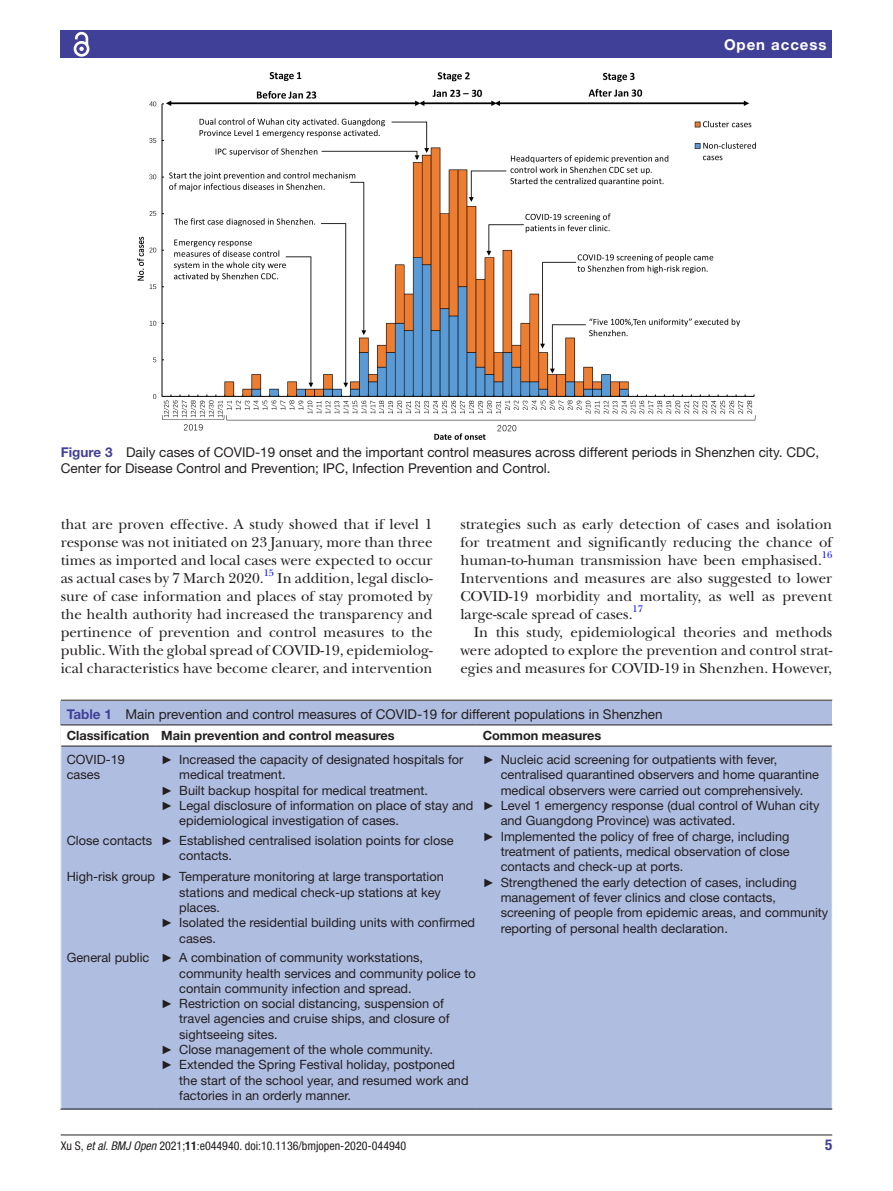
<style>
.page{position:relative;width:893px;height:1191px;background:#fff}
.page>*{position:absolute;margin:0;border:0;box-sizing:border-box;transform-origin:0 0}
.t1{font:15px/18px "New Baskerville";color:#231f20;text-align:justify}
.t2{font:700 15px "Helvetica Neue LT Std";letter-spacing:.065em;color:#fff}
.t3{font:700 condensed 15px "Helvetica Neue LT Std";color:#414099}
.t4{font:13.5px/16.2px "Helvetica Neue LT Std";color:#231f20}
.t5{font:12.75px/15.3px "Helvetica Neue LT Std";color:#231f20}
.t6{font:700 12.75px "Helvetica Neue LT Std";color:#231f20}
.t7{font:condensed 12px "Helvetica Neue LT Std";color:#231f20}
.t8{font:9.9px "New Baskerville";color:#00f}
.s1{font-weight:700;color:#414099}
.s2{font-family:"Arial";font-size:12px}
.s3{font-style:italic}
.s4{font-weight:700}
</style>
<div class="page">
<hr style="left:61px;top:1134px;width:771px;height:1px;background:#231f20">
<div style="left:61px;top:31px;width:771px;height:27px;background:#414099"></div>
<svg style="left:73px;top:31px;width:17px;height:26px"></svg>
<img style="left:138px;top:73px;width:617px;height:366px">
<div style="left:61px;top:700px;width:771px;height:409px;background:#afbde1"></div>
<hr style="left:61px;top:700px;width:771px;height:1px;background:#231f20">
<svg style="left:61px;top:746px;width:771px;height:362px"></svg>
<hr style="left:61px;top:724px;width:94px;height:1px;background:#231f20">
<hr style="left:155px;top:724px;width:322px;height:1px;background:#231f20">
<hr style="left:477px;top:724px;width:355px;height:1px;background:#231f20">
<hr style="left:477px;top:1108px;width:355px;height:1px;background:#231f20">
<hr style="left:61px;top:1108px;width:94px;height:1px;background:#231f20">
<hr style="left:155px;top:1108px;width:322px;height:1px;background:#231f20">
<svg style="left:60px;top:725px;width:773px;height:21px;background:#f5f5f5"></svg>
<p class="t2" style="left:724px;top:35px;width:104px">Open access</p>
<p class="t4" style="left:61px;top:444px;width:760px"><span class="s1">Figure 3</span> Daily cases of COVID-19 onset and the important control measures across different periods in Shenzhen city. CDC,<br>Center for Disease Control and Prevention; IPC, Infection Prevention and Control.</p>
<p class="t1" style="left:61px;top:515px;width:373px">that are proven effective. A study showed that if level 1 response was not initiated on 23 January, more than three times as imported and local cases were expected to occur as actual cases by 7 March 2020.</p>
<p class="t8" style="left:264px;top:567px;width:12px">15</p>
<p class="t1" style="left:61px;top:569px;width:373px;text-indent:216px">In addition, legal disclo&shy;sure of case information and places of stay promoted by the health authority had increased the transparency and pertinence of prevention and control measures to the public. With the global spread of COVID-19, epidemiolog&shy;ical characteristics have become clearer, and intervention</p>
<p class="t1" style="left:460px;top:515px;width:373px">strategies such as early detection of cases and isolation for treatment and significantly reducing the chance of human-to-human transmission have been emphasised.</p>
<p class="t8" style="left:822px;top:549px;width:12px">16</p>
<p class="t1" style="left:460px;top:569px;width:373px">Interventions and measures are also suggested to lower COVID-19 morbidity and mortality, as well as prevent large-scale spread of cases.</p>
<p class="t8" style="left:633px;top:603px;width:12px">17</p>
<p class="t1" style="left:460px;top:623px;width:373px;text-indent:14px">In this study, epidemiological theories and methods were adopted to explore the prevention and control strat&shy;egies and measures for COVID-19 in Shenzhen. However,</p>
<p class="t4" style="left:67px;top:705px;width:597px"><span class="s1">Table 1</span> Main prevention and control measures of COVID-19 for different populations in Shenzhen</p>
<p class="t6" style="left:67px;top:727px;width:330px">Classification Main prevention and control measures</p>
<p class="t6" style="left:483px;top:727px;width:120px">Common measures</p>
<p class="t5" style="left:67px;top:752px;width:60px">COVID-19 cases</p>
<p class="t5" style="left:161px;top:752px;width:304px"><span class="s2">►</span> Increased the capacity of designated hospitals for</p>
<p class="t5" style="left:483px;top:752px;width:296px"><span class="s2">►</span> Nucleic acid screening for outpatients with fever,</p>
<p class="t5" style="left:501px;top:767px;width:320px">centralised quarantined observers and home quarantine</p>
<p class="t5" style="left:501px;top:782px;width:304px">medical observers were carried out comprehensively.</p>
<p class="t5" style="left:483px;top:797px;width:338px"><span class="s2">►</span> Level 1 emergency response (dual control of Wuhan city</p>
<p class="t5" style="left:501px;top:813px;width:236px">and Guangdong Province) was activated.</p>
<p class="t5" style="left:483px;top:828px;width:308px"><span class="s2">►</span> Implemented the policy of free of charge, including</p>
<p class="t5" style="left:501px;top:843px;width:290px">treatment of patients, medical observation of close</p>
<p class="t5" style="left:501px;top:859px;width:184px">contacts and check-up at ports.</p>
<p class="t5" style="left:483px;top:874px;width:316px"><span class="s2">►</span> Strengthened the early detection of cases, including</p>
<p class="t5" style="left:501px;top:889px;width:277px">management of fever clinics and close contacts,</p>
<p class="t5" style="left:501px;top:905px;width:329px">screening of people from epidemic areas, and community</p>
<p class="t5" style="left:501px;top:920px;width:229px">reporting of personal health declaration.</p>
<p class="t5" style="left:179px;top:767px;width:108px">medical treatment.</p>
<p class="t5" style="left:161px;top:782px;width:268px"><span class="s2">►</span> Built backup hospital for medical treatment.</p>
<p class="t5" style="left:161px;top:797px;width:314px"><span class="s2">►</span> Legal disclosure of information on place of stay and</p>
<p class="t5" style="left:179px;top:813px;width:221px">epidemiological investigation of cases.</p>
<p class="t5" style="left:179px;top:832px;width:276px;text-indent:-112px">Close contacts <span class="s2">►</span> Established centralised isolation points for close contacts.</p>
<p class="t5" style="left:67px;top:869px;width:379px">High-risk group <span class="s2">►</span> Temperature monitoring at large transportation</p>
<p class="t5" style="left:179px;top:884px;width:263px">stations and medical check-up stations at key</p>
<p class="t5" style="left:179px;top:899px;width:42px">places.</p>
<p class="t5" style="left:161px;top:915px;width:315px"><span class="s2">►</span> Isolated the residential building units with confirmed</p>
<p class="t5" style="left:179px;top:930px;width:38px">cases.</p>
<p class="t5" style="left:67px;top:950px;width:358px">General public <span class="s2">►</span> A combination of community workstations,</p>
<p class="t5" style="left:179px;top:965px;width:298px">community health services and community police to</p>
<p class="t5" style="left:179px;top:980px;width:234px">contain community infection and spread.</p>
<p class="t5" style="left:161px;top:995px;width:284px"><span class="s2">►</span> Restriction on social distancing, suspension of</p>
<p class="t5" style="left:179px;top:1011px;width:272px">travel agencies and cruise ships, and closure of</p>
<p class="t5" style="left:179px;top:1026px;width:100px">sightseeing sites.</p>
<p class="t5" style="left:161px;top:1041px;width:273px"><span class="s2">►</span> Close management of the whole community.</p>
<p class="t5" style="left:161px;top:1057px;width:295px"><span class="s2">►</span> Extended the Spring Festival holiday, postponed</p>
<p class="t5" style="left:179px;top:1072px;width:291px">the start of the school year, and resumed work and</p>
<p class="t5" style="left:179px;top:1087px;width:173px">factories in an orderly manner.</p>
<p class="t7" style="left:61px;top:1138px;width:347px">Xu S, <span class="s3">et al</span>. <span class="s3">BMJ Open</span> 2021;<span class="s4">11</span>:e044940. doi:10.1136/bmjopen-2020-044940</p>
<p class="t3" style="left:825px;top:1135px;width:9px">5</p>
</div>
